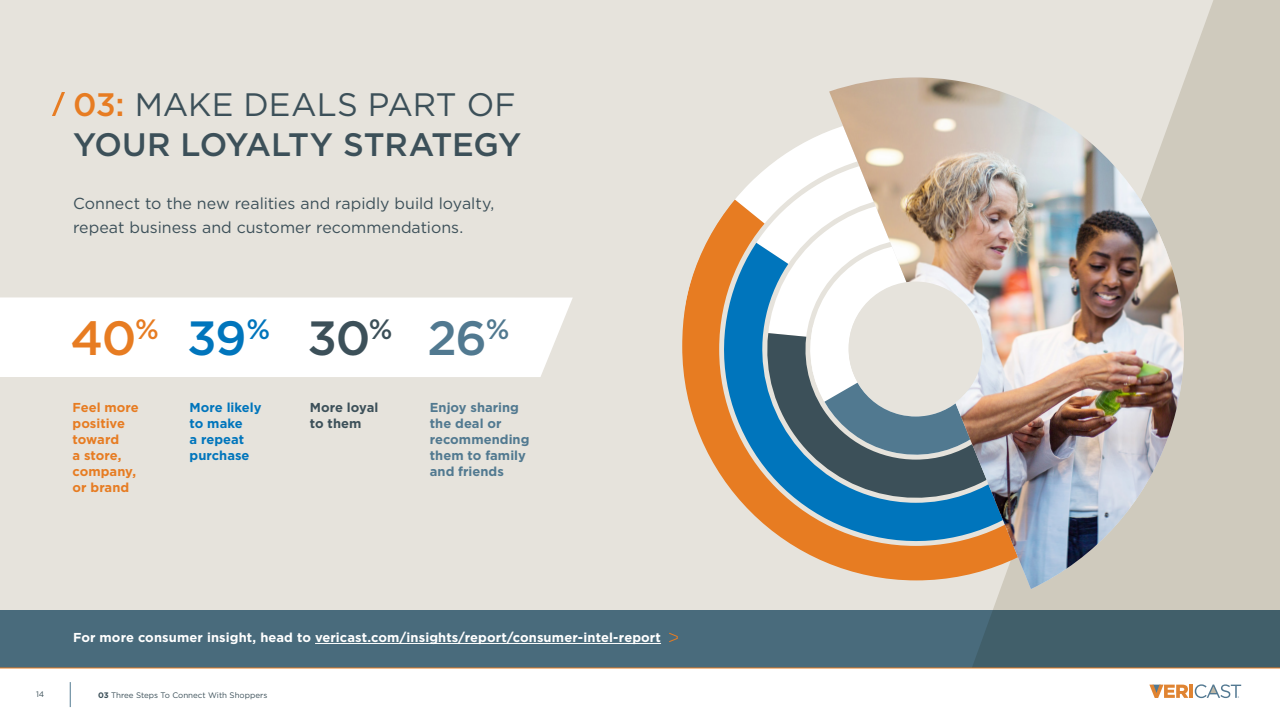
<style>
.page{position:relative;width:1280px;height:720px;background:#e6e3dc}
.page>*{position:absolute;margin:0;border:0;box-sizing:border-box;transform-origin:0 0}
.t1{font:500 48px "Gotham";color:#e77c22}
.t2{font:500 48px "Gotham";color:#517990}
.t3{font:500 32.5px/40px "Gotham";letter-spacing:-.01em;color:#3c5059}
.t4{font:15.9px/23.9px "Gotham";color:#3c5059}
.t5{font:700 13px "Gotham";letter-spacing:.01em;color:#fff}
.t6{font:700 13px/16px "Gotham";letter-spacing:.005em;color:#517990}
.t7{font:700 13px/16px "Gotham";color:#e77c22}
.t8{font:700 13px/16px "Gotham";color:#0075bc}
.t9{font:700 13px/16px "Gotham";letter-spacing:.005em;color:#3c5059}
.t10{font:8px "Gotham";color:#3c5059}
.s1{color:#e77c22}
.s2{font-weight:400}
.s3{color:#0075bc}
.s4{color:#3c5059}
.s5{font-weight:700}
</style>
<div class="page">
<svg style="left:52px;top:93px;width:13px;height:23px"></svg>
<div style="left:0;top:297px;width:573px;height:80px;background:#fff"></div>
<div style="left:0;top:610px;width:1280px;height:60px;background:#496b7c"></div>
<svg style="left:944px;top:0;width:336px;height:668px;fill:#cfcabd"></svg>
<svg style="left:780px;top:137px;width:36px;height:21px"></svg>
<svg style="left:682px;top:224px;width:134px;height:334px"></svg>
<svg style="left:717px;top:158px;width:99px;height:390px"></svg>
<svg style="left:816px;top:76px;width:369px;height:541px"></svg>
<img style="left:829px;top:77px;width:356px;height:512px">
<div style="left:849px;top:282px;width:134px;height:134px;background:#e6e3dc;border-radius:50%"></div>
<hr style="left:315px;top:643px;width:346px;height:1px;background:#fff">
<svg style="left:669px;top:632px;width:9px;height:10px"></svg>
<div style="left:0;top:668px;width:1280px;height:52px;background:#fff"></div>
<hr style="left:0;top:668px;width:1280px;height:1px;background:#e77c22">
<svg style="left:70px;top:682px;width:1px;height:25px"></svg>
<svg style="left:1149px;top:684px;width:92px;height:14px"></svg>
<h2 class="t3" style="left:73px;top:84px;width:450px"><span class="s1">03:</span> <span class="s2">MAKE DEALS PART OF<br></span>YOUR LOYALTY STRATEGY</h2>
<p class="t4" style="left:73px;top:191px;width:423px">Connect to the new realities and rapidly build loyalty, repeat business and customer recommendations.</p>
<h1 class="t1" style="left:70px;top:307px;width:324px">40<sup>%</sup> <span class="s3">39</span><sup>%</sup> <span class="s4">30</span><sup>%</sup></h1>
<p class="t7" style="left:73px;top:399px;width:68px">Feel more positive toward<br>a store, company, or brand</p>
<p class="t8" style="left:190px;top:399px;width:73px">More likely to make<br>a repeat purchase</p>
<p class="t9" style="left:310px;top:399px;width:70px">More loyal to them</p>
<h1 class="t2" style="left:427px;top:307px;width:84px">26<sup>%</sup></h1>
<p class="t6" style="left:430px;top:399px;width:101px">Enjoy sharing the deal or recommending them to family and friends</p>
<p class="t5" style="left:73px;top:629px;width:589px">For more consumer insight, head to vericast.com/insights/report/consumer-intel-report</p>
<p class="t10" style="left:36px;top:689px;width:10px">14</p>
<p class="t10" style="left:98px;top:690px;width:171px"><span class="s5">03</span> Three Steps To Connect With Shoppers</p>
</div>
